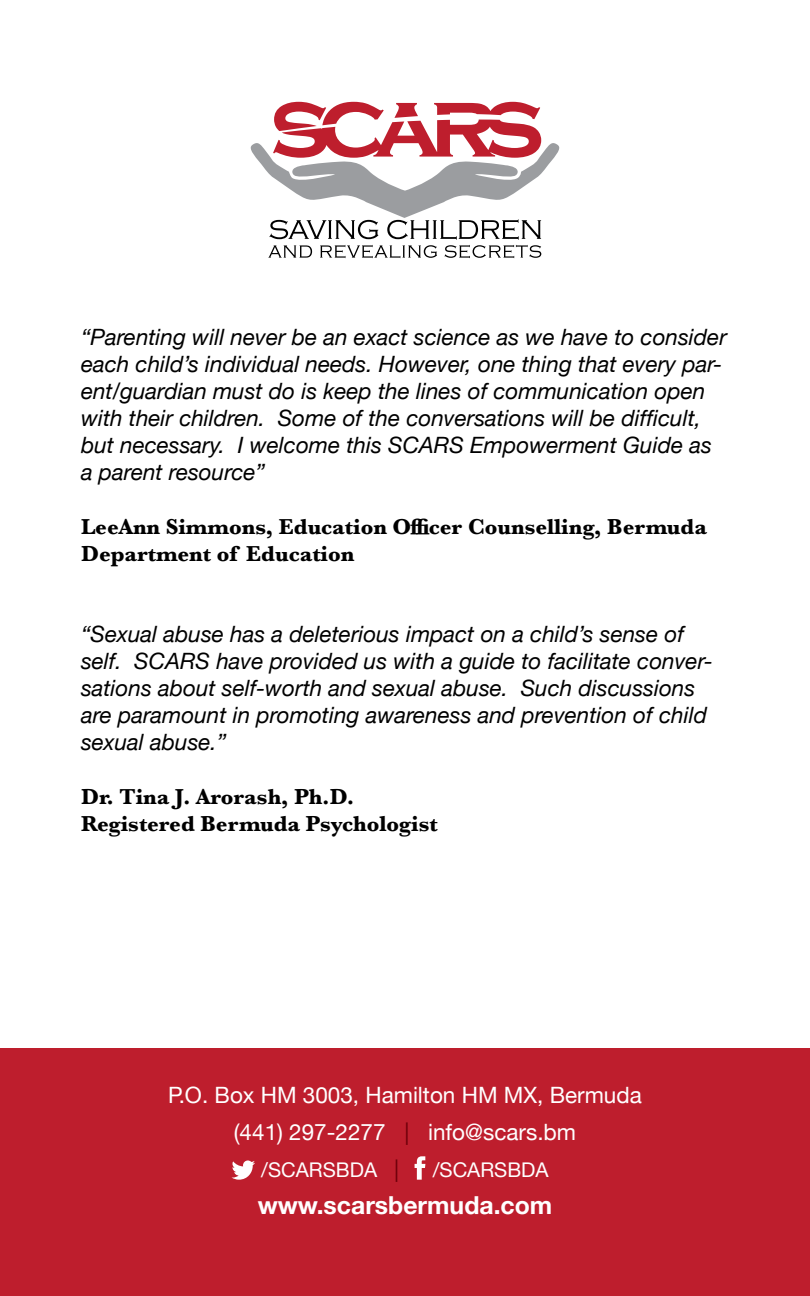
<style>
.page{position:relative;width:810px;height:1296px;background:#fff}
.page>*{position:absolute;margin:0;border:0;box-sizing:border-box;transform-origin:0 0}
.t1{font:700 24.75px "Helvetica Neue";color:#fff}
.t2{font:italic 22.5px/27px "Helvetica Neue";color:#000}
.t3{font:700 22.5px/27px "Baskerville";color:#000}
.t4{font:22.5px/37.1px "Helvetica Neue";color:#fff;text-align:center}
.t5{font:20.25px "Helvetica Neue";color:#fff}
.s1{color:#6f000a}
.s2{font-size:22.5px;color:#6f000a}
</style>
<div class="page">
<svg style="left:251px;top:102px;width:308px;height:156px"></svg>
<div style="left:0;top:1048px;width:810px;height:248px;background:#be1e2d"></div>
<svg style="left:232px;top:1160px;width:23px;height:20px"></svg>
<svg style="left:415px;top:1156px;width:10px;height:24px"></svg>
<p class="t2" style="left:81px;top:323px;width:647px">“Parenting will never be an exact science as we have to consider each child’s individual needs. However, one thing that every par&shy;ent/guardian must do is keep the lines of communication open with their children. Some of the conversations will be difficult, but necessary. I welcome this SCARS Empowerment Guide as a parent resource”</p>
<p class="t3" style="left:81px;top:514px;width:628px">LeeAnn Simmons, Education Officer Counselling, Bermuda<br>Department of Education</p>
<p class="t2" style="left:81px;top:620px;width:633px">“Sexual abuse has a deleterious impact on a child’s sense of self. SCARS have provided us with a guide to facilitate conver&shy;sations about self-worth and sexual abuse. Such discussions are paramount in promoting awareness and prevention of child sexual abuse.”</p>
<p class="t3" style="left:81px;top:784px;width:358px">Dr. Tina J. Arorash, Ph.D.<br>Registered Bermuda Psychologist</p>
<p class="t4" style="left:168px;top:1075px;width:475px">P.O. Box HM 3003, Hamilton HM MX, Bermuda (441) 297-2277 <span class="s1">|</span> info@scars.bm</p>
<p class="t5" style="left:261px;top:1152px;width:139px">/SCARSBDA <span class="s2">|</span></p>
<p class="t5" style="left:433px;top:1152px;width:117px">/SCARSBDA</p>
<p class="t1" style="left:258px;top:1183px;width:296px">www.scarsbermuda.com</p>
</div>
